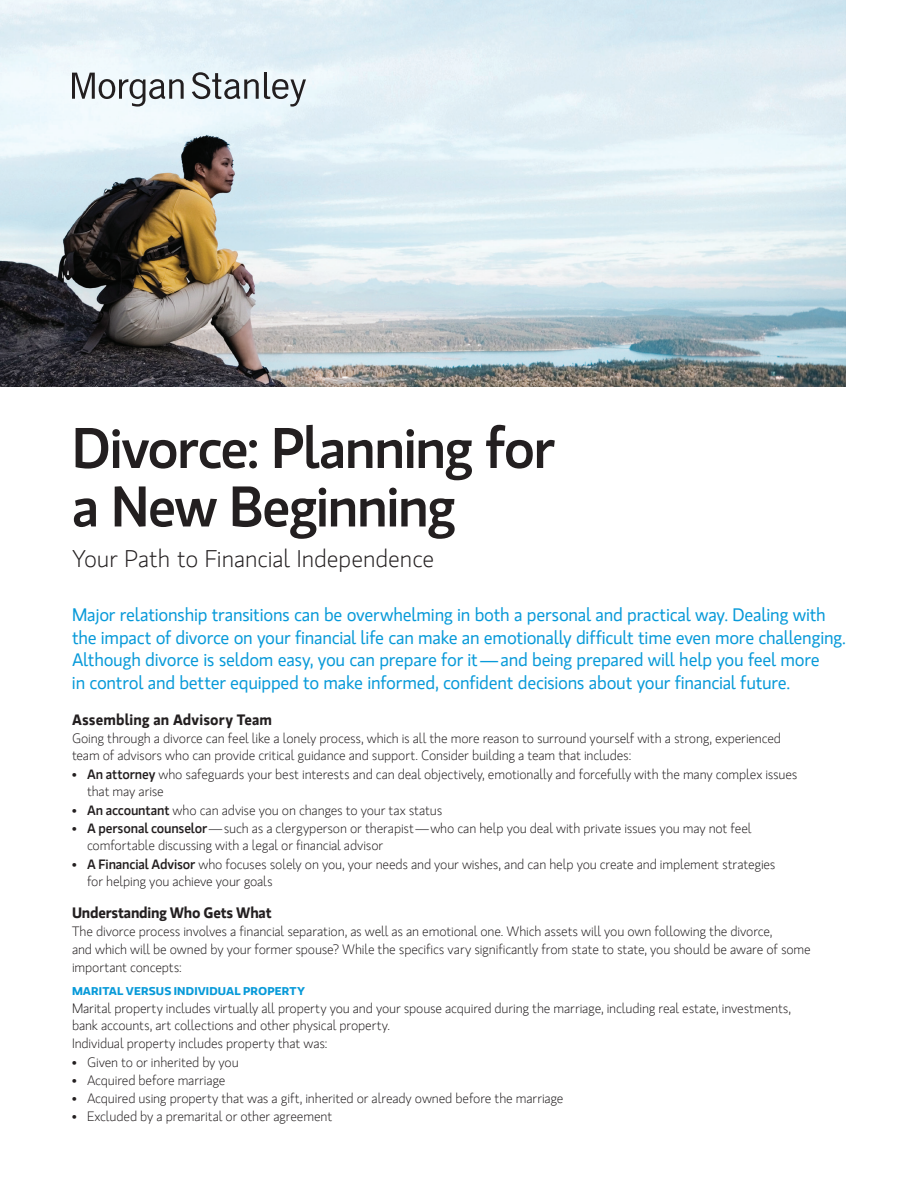
<style>
.page{position:relative;width:918px;height:1188px;background:#fff}
.page>*{position:absolute;margin:0;border:0;box-sizing:border-box;transform-origin:0 0}
.t1{font:500 57px/58.5px "MS Gloriola II Std";letter-spacing:-.035em;color:#231f20}
.t2{font:300 24px "MS Gloriola II Std";letter-spacing:-.005em;color:#231f20}
.t3{font:18px/22.5px "MS Gloriola II Std";letter-spacing:-.015em;color:#089ad9}
.t4{font:700 15px "MS Gloriola II Std";letter-spacing:-.01em;color:#231f20}
.t5{font:300 13.5px/18px "MS Gloriola II Std";letter-spacing:-.01em;color:#231f20}
.t6{font:700 11.25px "MS Gloriola II Std";letter-spacing:.005em;color:#089ad9;scale:1.1 1}
.s1{font-weight:400;font-size:12px}
.s2{font-weight:500}
</style>
<div class="page">
<img style="left:0;top:0;width:846px;height:387px">
<svg style="left:192px;top:72px;width:114px;height:35px;background:#bdc4c8"></svg>
<svg style="left:72px;top:73px;width:112px;height:34px"></svg>
<h1 class="t1" style="left:72px;top:417px;width:485px">Divorce: Planning for a New Beginning</h1>
<h2 class="t2" style="left:72px;top:543px;width:364px">Your Path to Financial Independence</h2>
<p class="t3" style="left:72px;top:603px;width:776px">Major relationship transitions can be overwhelming in both a personal and practical way. Dealing with the impact of divorce on your financial life can make an emotionally difficult time even more challenging.<br>Although divorce is seldom easy, you can prepare for it—and being prepared will help you feel more<br>in control and better equipped to make informed, confident decisions about your financial future.</p>
<p class="t4" style="left:72px;top:709px;width:202px">Assembling an Advisory Team</p>
<p class="t5" style="left:72px;top:729px;width:711px">Going through a divorce can feel like a lonely process, which is all the more reason to surround yourself with a strong, experienced team of advisors who can provide critical guidance and support. Consider building a team that includes:</p>
<p class="t5" style="left:87px;top:765px;width:712px;text-indent:-15px"><span class="s1">•</span> <span class="s2">An attorney</span> who safeguards your best interests and can deal objectively, emotionally and forcefully with the many complex issues that may arise</p>
<p class="t5" style="left:72px;top:801px;width:372px"><span class="s1">•</span> <span class="s2">An accountant</span> who can advise you on changes to your tax status</p>
<p class="t5" style="left:87px;top:819px;width:666px;text-indent:-15px"><span class="s1">•</span> <span class="s2">A personal counselor</span>—such as a clergyperson or therapist—who can help you deal with private issues you may not feel comfortable discussing with a legal or financial advisor</p>
<p class="t5" style="left:87px;top:855px;width:690px;text-indent:-15px"><span class="s1">•</span> <span class="s2">A Financial Advisor</span> who focuses solely on you, your needs and your wishes, and can help you create and implement strategies for helping you achieve your goals</p>
<p class="t4" style="left:72px;top:902px;width:201px">Understanding Who Gets What</p>
<p class="t5" style="left:72px;top:922px;width:740px">The divorce process involves a financial separation, as well as an emotional one. Which assets will you own following the divorce,<br>and which will be owned by your former spouse? While the specifics vary significantly from state to state, you should be aware of some important concepts:</p>
<p class="t6" style="left:72px;top:983px;width:213px">MARITAL VERSUS INDIVIDUAL PROPERTY</p>
<p class="t5" style="left:72px;top:999px;width:721px">Marital property includes virtually all property you and your spouse acquired during the marriage, including real estate, investments, bank accounts, art collections and other physical property.<br>Individual property includes property that was:</p>
<p class="t5" style="left:72px;top:1053px;width:168px"><span class="s1">•</span> Given to or inherited by you</p>
<p class="t5" style="left:72px;top:1071px;width:155px"><span class="s1">•</span> Acquired before marriage</p>
<p class="t5" style="left:72px;top:1089px;width:493px"><span class="s1">•</span> Acquired using property that was a gift, inherited or already owned before the marriage</p>
<p class="t5" style="left:72px;top:1107px;width:262px"><span class="s1">•</span> Excluded by a premarital or other agreement</p>
</div>
